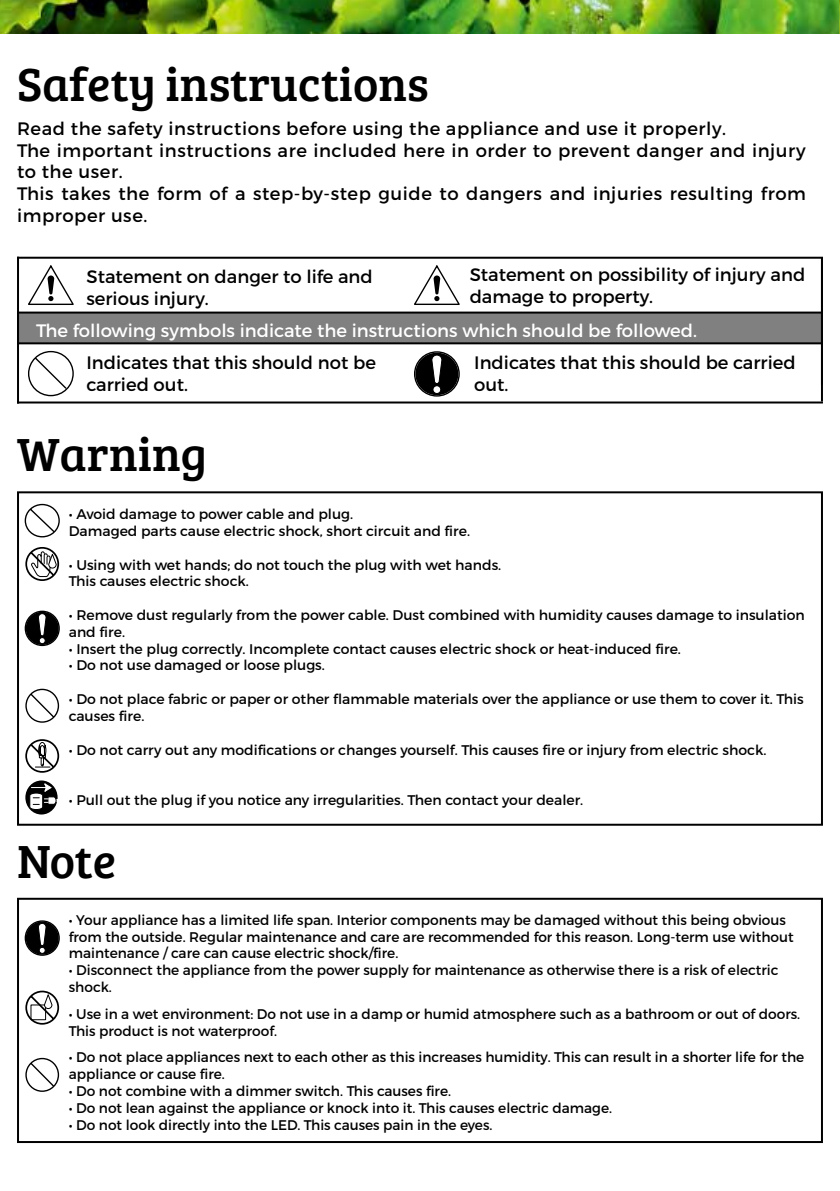
<style>
.page{position:relative;width:840px;height:1191px;background:#fff}
.page>*{position:absolute;margin:0;border:0;box-sizing:border-box;transform-origin:0 0}
.t1{font:48px "Bree Serif";color:#000}
.t2{font:18px/21.6px "Montserrat";letter-spacing:.03em;color:#000}
.t3{font:18px/22px "Montserrat";color:#000}
.t4{font:18px "Montserrat";color:#fff}
.t5{font:14px/16.8px "Montserrat";color:#000}
</style>
<div class="page">
<div style="left:18px;top:312px;width:803px;height:31px;background:#808080"></div>
<div style="left:17px;top:311px;width:805px;height:33px;border:2px solid #000"></div>
<svg style="left:28px;top:265px;width:46px;height:40px"></svg>
<svg style="left:414px;top:265px;width:46px;height:40px"></svg>
<svg style="left:28px;top:350px;width:46px;height:47px"></svg>
<svg style="left:24px;top:503px;width:36px;height:35px"></svg>
<svg style="left:25px;top:688px;width:35px;height:35px"></svg>
<svg style="left:25px;top:1057px;width:35px;height:35px"></svg>
<div style="left:415px;top:353px;width:43px;height:42px;background:#000;border-radius:50%"></div>
<div style="left:414px;top:351px;width:45px;height:45px;border:1px solid #000;border-radius:50%"></div>
<svg style="left:432px;top:355px;width:10px;height:28px"></svg>
<div style="left:433px;top:386px;width:7px;height:7px;background:#fff;border-radius:50%"></div>
<div style="left:432px;top:386px;width:8px;height:7px;border:1px solid #000;border-radius:50%"></div>
<div style="left:26px;top:612px;width:33px;height:33px;background:#000;border-radius:50%"></div>
<div style="left:25px;top:610px;width:35px;height:36px;border:1px solid #000;border-radius:50%"></div>
<svg style="left:38px;top:613px;width:8px;height:30px"></svg>
<div style="left:26px;top:921px;width:33px;height:33px;background:#000;border-radius:50%"></div>
<div style="left:25px;top:920px;width:35px;height:35px;border:1px solid #000;border-radius:50%"></div>
<svg style="left:38px;top:923px;width:8px;height:30px"></svg>
<svg style="left:25px;top:739px;width:35px;height:34px"></svg>
<svg style="left:26px;top:781px;width:31px;height:32px"></svg>
<div style="left:25px;top:780px;width:33px;height:34px;border:2px solid #000;border-radius:50%"></div>
<svg style="left:30px;top:782px;width:28px;height:27px"></svg>
<svg style="left:25px;top:990px;width:35px;height:35px"></svg>
<hr style="left:17px;top:401px;width:805px;height:2px;background:#000">
<hr style="left:17px;top:257px;width:805px;height:2px;background:#000">
<svg style="left:25px;top:547px;width:35px;height:34px"></svg>
<hr style="left:17px;top:257px;width:2px;height:146px;background:#000">
<div style="left:17px;top:491px;width:805px;height:334px;border:2px solid #000"></div>
<div style="left:17px;top:897px;width:805px;height:246px;border:2px solid #000"></div>
<hr style="left:820px;top:258px;width:2px;height:143px;background:#000">
<img style="left:0;top:0;width:840px;height:34px">
<h1 class="t1" style="left:17px;top:49px;width:413px">Safety instructions</h1>
<p class="t2" style="left:17px;top:118px;width:790px">Read the safety instructions before using the appliance and use it properly.<br>The important instructions are included here in order to prevent danger and injury to the user.<br>This takes the form of a step-by-step guide to dangers and injuries resulting from improper use.</p>
<p class="t3" style="left:86px;top:265px;width:288px">Statement on danger to life and serious injury.</p>
<p class="t3" style="left:469px;top:263px;width:337px">Statement on possibility of injury and damage to property.</p>
<p class="t4" style="left:36px;top:319px;width:662px">The following symbols indicate the instructions which should be followed.</p>
<p class="t3" style="left:86px;top:352px;width:291px">Indicates that this should not be carried out.</p>
<p class="t3" style="left:474px;top:352px;width:323px">Indicates that this should be carried out.</p>
<h1 class="t1" style="left:17px;top:419px;width:191px">Warning</h1>
<p class="t5" style="left:69px;top:506px;width:402px">• Avoid damage to power cable and plug.<br>Damaged parts cause electric shock, short circuit and fire.</p>
<p class="t5" style="left:69px;top:556px;width:434px">• Using with wet hands; do not touch the plug with wet hands.<br>This causes electric shock.</p>
<p class="t5" style="left:69px;top:606px;width:737px">• Remove dust regularly from the power cable. Dust combined with humidity causes damage to insulation and fire.</p>
<p class="t5" style="left:69px;top:640px;width:613px">• Insert the plug correctly. Incomplete contact causes electric shock or heat-induced fire.</p>
<p class="t5" style="left:69px;top:657px;width:257px">• Do not use damaged or loose plugs.</p>
<p class="t5" style="left:69px;top:690px;width:736px">• Do not place fabric or paper or other flammable materials over the appliance or use them to cover it. This causes fire.</p>
<p class="t5" style="left:69px;top:741px;width:698px">• Do not carry out any modifications or changes yourself. This causes fire or injury from electric shock.</p>
<p class="t5" style="left:69px;top:791px;width:515px">• Pull out the plug if you notice any irregularities. Then contact your dealer.</p>
<h1 class="t1" style="left:17px;top:826px;width:100px">Note</h1>
<p class="t5" style="left:69px;top:911px;width:726px">• Your appliance has a limited life span. Interior components may be damaged without this being obvious from the outside. Regular maintenance and care are recommended for this reason. Long-term use without maintenance / care can cause electric shock/fire.</p>
<p class="t5" style="left:69px;top:961px;width:710px">• Disconnect the appliance from the power supply for maintenance as otherwise there is a risk of electric shock.</p>
<p class="t5" style="left:69px;top:1005px;width:732px">• Use in a wet environment: Do not use in a damp or humid atmosphere such as a bathroom or out of doors.<br>This product is not waterproof.</p>
<p class="t5" style="left:69px;top:1049px;width:736px">• Do not place appliances next to each other as this increases humidity. This can result in a shorter life for the appliance or cause fire.</p>
<p class="t5" style="left:69px;top:1082px;width:383px">• Do not combine with a dimmer switch. This causes fire.</p>
<p class="t5" style="left:69px;top:1099px;width:544px">• Do not lean against the appliance or knock into it. This causes electric damage.</p>
<p class="t5" style="left:69px;top:1116px;width:425px">• Do not look directly into the LED. This causes pain in the eyes.</p>
</div>
